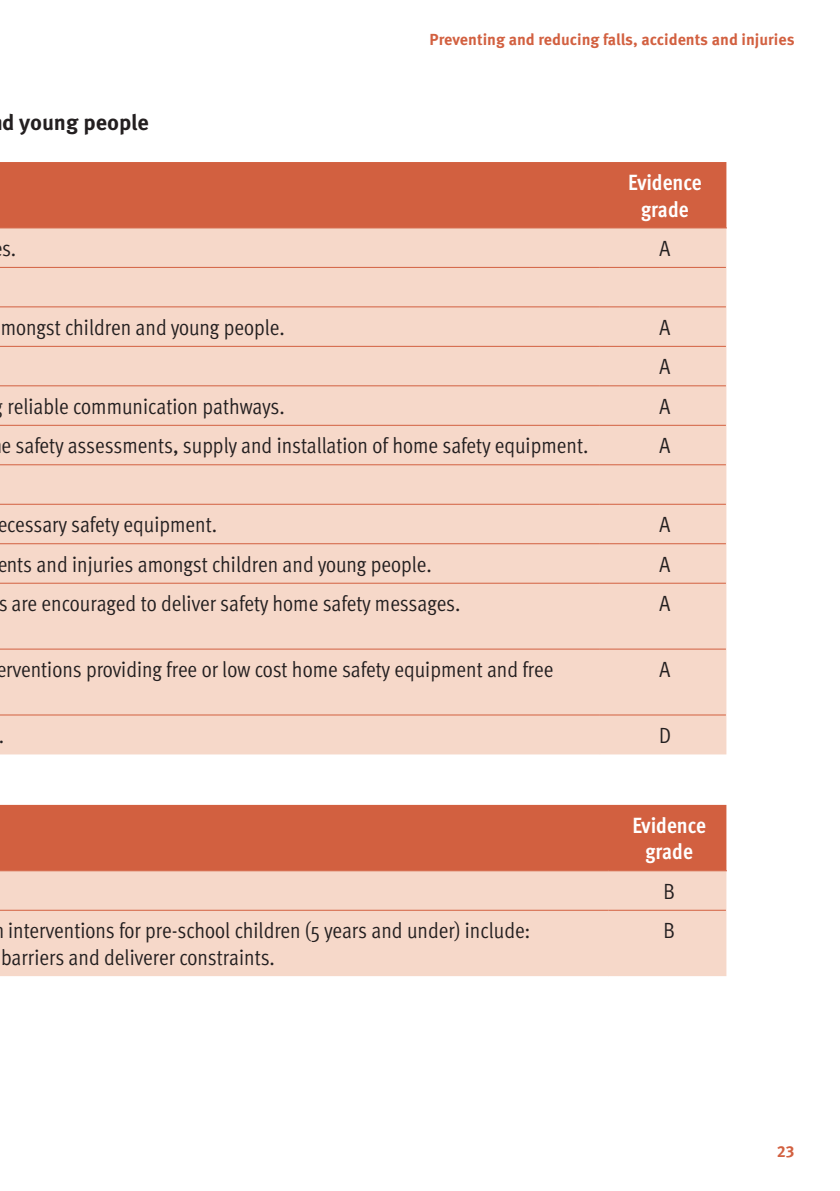
<style>
.page{position:relative;width:840px;height:1191px;background:#fff}
.page>*{position:absolute;margin:0;border:0;box-sizing:border-box;transform-origin:0 0}
.t1{font:22px/39.4px "Meta Cond OT";color:#231f20}
.t2{font:700 22px/26.4px "Meta Cond OT";color:#fff;text-align:center}
.t3{font:700 22px "Meta Pro";letter-spacing:-.005em;color:#231f20}
.t4{font:700 16px "Meta Pro";color:#d26040}
</style>
<div class="page">
<div style="left:0;top:162px;width:726px;height:65px;background:#d26040"></div>
<div style="left:0;top:228px;width:726px;height:526px;background:#f6d8c9"></div>
<hr style="left:0;top:227px;width:599px;height:1px;background:#d26040">
<hr style="left:599px;top:227px;width:127px;height:1px;background:#d26040">
<hr style="left:0;top:267px;width:599px;height:1px;background:#d26040">
<hr style="left:599px;top:267px;width:126px;height:1px;background:#d26040">
<hr style="left:0;top:306px;width:599px;height:1px;background:#d26040">
<hr style="left:599px;top:306px;width:126px;height:1px;background:#d26040">
<hr style="left:0;top:346px;width:599px;height:1px;background:#d26040">
<hr style="left:599px;top:346px;width:126px;height:1px;background:#d26040">
<hr style="left:0;top:385px;width:599px;height:1px;background:#d26040">
<hr style="left:599px;top:385px;width:126px;height:1px;background:#d26040">
<hr style="left:0;top:425px;width:599px;height:1px;background:#d26040">
<hr style="left:599px;top:425px;width:126px;height:1px;background:#d26040">
<hr style="left:0;top:464px;width:599px;height:1px;background:#d26040">
<hr style="left:599px;top:464px;width:126px;height:1px;background:#d26040">
<hr style="left:0;top:504px;width:599px;height:1px;background:#d26040">
<hr style="left:599px;top:504px;width:126px;height:1px;background:#d26040">
<hr style="left:0;top:543px;width:599px;height:1px;background:#d26040">
<hr style="left:599px;top:543px;width:126px;height:1px;background:#d26040">
<hr style="left:0;top:583px;width:599px;height:1px;background:#d26040">
<hr style="left:599px;top:583px;width:126px;height:1px;background:#d26040">
<hr style="left:0;top:648px;width:599px;height:1px;background:#d26040">
<hr style="left:599px;top:648px;width:126px;height:1px;background:#d26040">
<hr style="left:0;top:714px;width:599px;height:1px;background:#d26040">
<hr style="left:599px;top:714px;width:126px;height:1px;background:#d26040">
<div style="left:0;top:805px;width:726px;height:65px;background:#d26040"></div>
<div style="left:0;top:871px;width:726px;height:105px;background:#f6d8c9"></div>
<hr style="left:0;top:870px;width:608px;height:1px;background:#d26040">
<hr style="left:608px;top:870px;width:118px;height:1px;background:#d26040">
<hr style="left:0;top:909px;width:608px;height:1px;background:#d26040">
<hr style="left:608px;top:909px;width:117px;height:1px;background:#d26040">
<p class="t3" style="left:2px;top:108px;width:148px">d young people</p>
<p class="t4" style="left:429px;top:29px;width:366px">Preventing and reducing falls, accidents and injuries</p>
<p class="t2" style="left:627px;top:170px;width:75px">Evidence grade</p>
<p class="t1" style="left:2px;top:229px;width:16px">s.</p>
<p class="t1" style="left:659px;top:229px;width:12px">A</p>
<p class="t1" style="left:1px;top:308px;width:285px">mongst children and young people.</p>
<p class="t1" style="left:659px;top:308px;width:12px">A<br>A</p>
<p class="t1" style="left:8px;top:387px;width:278px">reliable communication pathways.</p>
<p class="t1" style="left:659px;top:387px;width:12px">A</p>
<p class="t1" style="left:2px;top:426px;width:588px">e safety assessments, supply and installation of home safety equipment.</p>
<p class="t1" style="left:659px;top:426px;width:12px">A</p>
<p class="t1" style="left:-2px;top:505px;width:221px">ecessary safety equipment.</p>
<p class="t1" style="left:659px;top:505px;width:12px">A</p>
<p class="t1" style="left:-3px;top:545px;width:436px">ents and injuries amongst children and young people.</p>
<p class="t1" style="left:659px;top:545px;width:12px">A</p>
<p class="t1" style="left:-2px;top:584px;width:463px">s are encouraged to deliver safety home safety messages.</p>
<p class="t1" style="left:659px;top:584px;width:12px">A</p>
<p class="t1" style="left:-4px;top:650px;width:558px">erventions providing free or low cost home safety equipment and free</p>
<p class="t1" style="left:659px;top:650px;width:12px">A</p>
<p class="t1" style="left:-2px;top:716px;width:7px">.</p>
<p class="t1" style="left:658px;top:716px;width:13px">D</p>
<p class="t2" style="left:632px;top:812px;width:75px">Evidence grade</p>
<p class="t1" style="left:663px;top:872px;width:13px">B</p>
<p class="t1" style="left:1px;top:918px;width:530px;line-height:26.4px;text-indent:7px">interventions for pre-school children (5 years and under) include: barriers and deliverer constraints.</p>
<p class="t1" style="left:663px;top:911px;width:13px">B</p>
<p class="t4" style="left:776px;top:1141px;width:19px">23</p>
</div>
